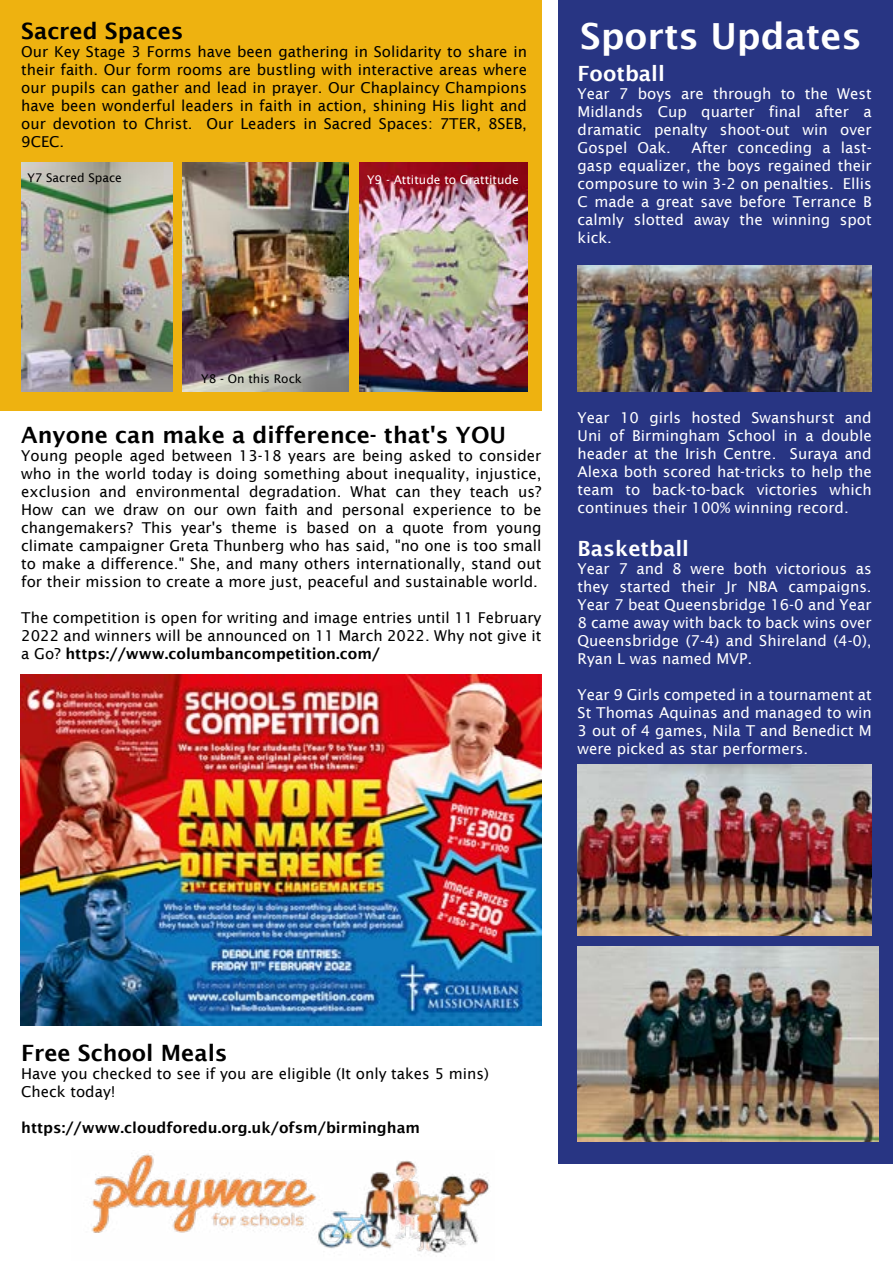
<style>
.page{position:relative;width:893px;height:1263px;background:#fff}
.page>*{position:absolute;margin:0;border:0;box-sizing:border-box;transform-origin:0 0}
.t1{font:600 36px "Lucida Sans";color:#fff}
.t2{font:600 22.5px "Lucida Sans";color:#000}
.t3{font:600 21px "Lucida Sans";color:#fff}
.t4{font:15px/18px "Lucida Sans";color:#000;text-align:justify}
.t5{font:15px/18px "Lucida Sans";color:#fff;text-align:justify}
.t6{font:600 15px "Lucida Sans";color:#000}
.t7{font:12px "Lucida Sans";color:#000}
.t8{font:12px "Lucida Sans";color:#fff}
.s1{font-weight:600}
</style>
<div class="page">
<div style="left:558px;top:0;width:335px;height:1163px;background:#283583"></div>
<div style="left:0;top:0;width:541px;height:410px;background:#eeb210"></div>
<img style="left:22px;top:163px;width:150px;height:228px">
<img style="left:183px;top:163px;width:165px;height:228px">
<img style="left:360px;top:163px;width:167px;height:228px">
<img style="left:21px;top:675px;width:520px;height:350px">
<img style="left:578px;top:266px;width:294px;height:125px">
<img style="left:578px;top:946px;width:300px;height:196px">
<img style="left:578px;top:764px;width:294px;height:172px">
<img style="left:91px;top:1153px;width:398px;height:104px">
<h2 class="t2" style="left:21px;top:18px;width:164px">Sacred Spaces</h2>
<p class="t4" style="left:21px;top:42px;width:507px">Our Key Stage 3 Forms have been gathering in Solidarity to share in their faith. Our form rooms are bustling with interactive areas where our pupils can gather and lead in prayer. Our Chaplaincy Champions have been wonderful leaders in faith in action, shining His light and our devotion to Christ. Our Leaders in Sacred Spaces: 7TER, 8SEB, 9CEC.</p>
<p class="t7" style="left:27px;top:171px;width:96px">Y7 Sacred Space</p>
<p class="t8" style="left:367px;top:173px;width:153px">Y9 - Attitude to Grattitude</p>
<h1 class="t1" style="left:580px;top:16px;width:283px">Sports Updates</h1>
<h3 class="t3" style="left:578px;top:61px;width:89px">Football</h3>
<p class="t5" style="left:578px;top:84px;width:296px">Year 7 boys are through to the West Midlands Cup quarter final after a dramatic penalty shoot-out win over Gospel Oak.</p>
<p class="t5" style="left:578px;top:138px;width:296px;text-indent:114px">After conceding a last&shy;gasp equalizer, the boys regained their composure to win 3-2 on penalties. Ellis C made a great save before Terrance B calmly slotted away the winning spot kick.</p>
<p class="t7" style="left:201px;top:372px;width:102px">Y8 - On this Rock</p>
<h2 class="t2" style="left:21px;top:422px;width:486px">Anyone can make a difference- that's YOU</h2>
<p class="t4" style="left:21px;top:447px;width:522px">Young people aged between 13-18 years are being asked to consider who in the world today is doing something about inequality, injustice, exclusion and environmental degradation. What can they teach us?<br>How can we draw on our own faith and personal experience to be changemakers? This year's theme is based on a quote from young climate campaigner Greta Thunberg who has said, "no one is too small to make a difference." She, and many others internationally, stand out for their mission to create a more just, peaceful and sustainable world.</p>
<p class="t4" style="left:21px;top:609px;width:522px">The competition is open for writing and image entries until 11 February 2022 and winners will be announced on 11 March 2022. Why not give it a Go? <span class="s1">https://www.columbancompetition.com/</span></p>
<p class="t5" style="left:578px;top:408px;width:296px">Year 10 girls hosted Swanshurst and Uni of Birmingham School in a double header at the Irish Centre. Suraya and Alexa both scored hat-tricks to help the team to back-to-back victories which continues their 100% winning record.</p>
<h3 class="t3" style="left:578px;top:536px;width:113px">Basketball</h3>
<p class="t5" style="left:578px;top:559px;width:296px">Year 7 and 8 were both victorious as they started their Jr NBA campaigns.<br>Year 7 beat Queensbridge 16-0 and Year 8 came away with back to back wins over Queensbridge (7-4) and Shireland (4-0), Ryan L was named MVP.</p>
<p class="t5" style="left:578px;top:685px;width:296px">Year 9 Girls competed in a tournament at St Thomas Aquinas and managed to win 3 out of 4 games, Nila T and Benedict M were picked as star performers.</p>
<h2 class="t2" style="left:21px;top:1040px;width:208px">Free School Meals</h2>
<p class="t4" style="left:21px;top:1065px;width:469px">Have you checked to see if you are eligible (It only takes 5 mins)<br>Check today!</p>
<p class="t6" style="left:21px;top:1119px;width:400px">https://www.cloudforedu.org.uk/ofsm/birmingham</p>
</div>
